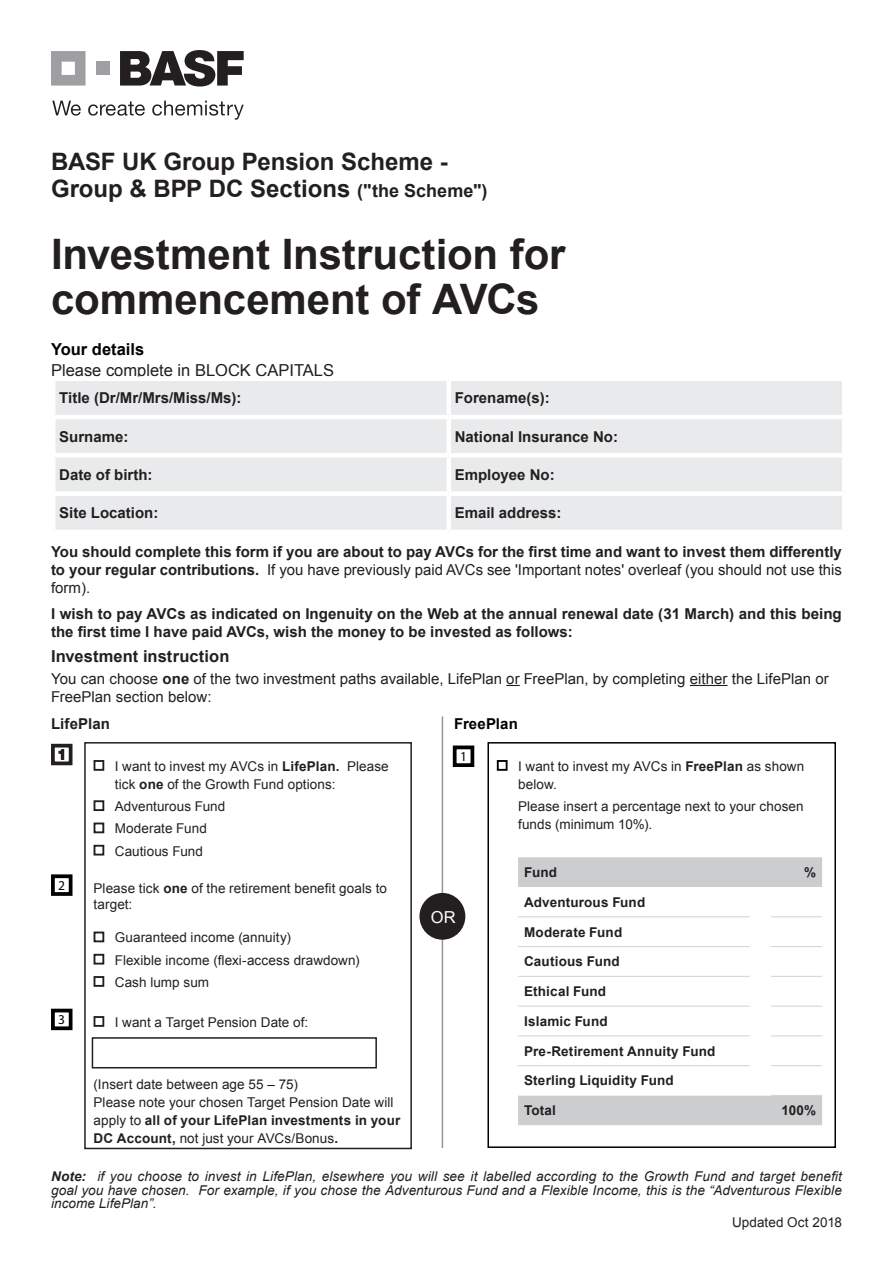
<style>
.page{position:relative;width:893px;height:1263px;background:#fff}
.page>*{position:absolute;margin:0;border:0;box-sizing:border-box;transform-origin:0 0}
.t1{font:700 42px/45px "Arial";letter-spacing:-.005em;color:#231f20}
.t2{font:700 24px/27px "Arial";letter-spacing:-.005em;color:#231f20}
.t3{font:16.5px/21px "Arial";color:#231f20}
.Body{font:700 16.5px "Arial";letter-spacing:.005em;color:#231f20}
.Body-2{font:16.5px "Arial";color:#fff}
.Body-3{font:700 15px/18px "Arial";color:#231f20}
.Body-4{font:15px/18px "Arial";letter-spacing:.005em;color:#231f20}
.Body-5{font:700 15px "Arial";letter-spacing:.01em;color:#000}
.Body-6{font:13.5px/18px "Arial";letter-spacing:.005em;color:#231f20}
.Body-7{font:italic 13.5px/13.5px "Arial";letter-spacing:.005em;color:#231f20;text-align:justify}
.Body-8{font:700 13.5px "Arial";letter-spacing:.01em;color:#231f20}
.t4{font:13.5px "Myriad Pro";color:#000}
.s1{font-size:18px}
.s2{font-weight:700;color:#000}
.s3{font-weight:400}
.s4{font-weight:700}
</style>
<div class="page">
<svg style="left:120px;top:50px;width:124px;height:37px"></svg>
<svg style="left:51px;top:51px;width:35px;height:35px"></svg>
<div style="left:96px;top:62px;width:13px;height:13px;background:#9d9fa2"></div>
<svg style="left:52px;top:101px;width:29px;height:15px"></svg>
<svg style="left:88px;top:101px;width:57px;height:15px"></svg>
<svg style="left:152px;top:101px;width:92px;height:19px"></svg>
<div style="left:56px;top:381px;width:786px;height:149px;background:#e9eaeb"></div>
<div style="left:446px;top:381px;width:5px;height:34px;background:#fff"></div>
<hr style="left:51px;top:415px;width:398px;height:4px;background:#fff">
<hr style="left:449px;top:415px;width:397px;height:4px;background:#fff">
<div style="left:446px;top:419px;width:5px;height:34px;background:#fff"></div>
<div style="left:51px;top:453px;width:398px;height:5px;background:#fff"></div>
<div style="left:449px;top:453px;width:397px;height:5px;background:#fff"></div>
<div style="left:446px;top:458px;width:5px;height:33px;background:#fff"></div>
<div style="left:51px;top:491px;width:398px;height:5px;background:#fff"></div>
<div style="left:449px;top:491px;width:397px;height:5px;background:#fff"></div>
<div style="left:446px;top:496px;width:5px;height:34px;background:#fff"></div>
<svg style="left:506px;top:685px;width:14px;height:1px"></svg>
<hr style="left:690px;top:685px;width:38px;height:1px;background:#231f20">
<div style="left:487px;top:742px;width:349px;height:406px;border:2px solid #000"></div>
<div style="left:84px;top:742px;width:328px;height:407px;border:2px solid #231f20"></div>
<hr style="left:442px;top:716px;width:1px;height:432px;background:#939598">
<div style="left:419px;top:893px;width:46px;height:47px;background:#231f20;border-radius:50%"></div>
<div style="left:51px;top:744px;width:21px;height:21px;border:4px solid #231f20"></div>
<svg style="left:58px;top:748px;width:7px;height:13px"></svg>
<div style="left:94px;top:760px;width:10px;height:11px;border:2px solid #231f20"></div>
<div style="left:94px;top:800px;width:10px;height:11px;border:2px solid #231f20"></div>
<div style="left:94px;top:822px;width:10px;height:11px;border:2px solid #231f20"></div>
<div style="left:94px;top:845px;width:10px;height:10px;border:2px solid #231f20"></div>
<div style="left:94px;top:931px;width:10px;height:11px;border:2px solid #231f20"></div>
<div style="left:94px;top:954px;width:10px;height:10px;border:2px solid #231f20"></div>
<div style="left:94px;top:976px;width:10px;height:11px;border:2px solid #231f20"></div>
<div style="left:94px;top:1016px;width:10px;height:11px;border:2px solid #231f20"></div>
<div style="left:92px;top:1037px;width:285px;height:31px;border:2px solid #231f20"></div>
<div style="left:497px;top:760px;width:11px;height:11px;background:#fff;border:2px solid #000"></div>
<div style="left:518px;top:857px;width:304px;height:268px;background:#cccdcf"></div>
<svg style="left:518px;top:887px;width:304px;height:208px"></svg>
<hr style="left:518px;top:916px;width:232px;height:1px;background:#d1d2d4">
<hr style="left:771px;top:916px;width:51px;height:1px;background:#d1d2d4">
<hr style="left:518px;top:946px;width:232px;height:1px;background:#d1d2d4">
<hr style="left:771px;top:946px;width:51px;height:1px;background:#d1d2d4">
<hr style="left:518px;top:976px;width:232px;height:1px;background:#d1d2d4">
<hr style="left:771px;top:976px;width:51px;height:1px;background:#d1d2d4">
<hr style="left:518px;top:1006px;width:232px;height:1px;background:#d1d2d4">
<hr style="left:771px;top:1006px;width:51px;height:1px;background:#d1d2d4">
<hr style="left:518px;top:1035px;width:232px;height:1px;background:#d1d2d4">
<hr style="left:771px;top:1035px;width:51px;height:1px;background:#d1d2d4">
<hr style="left:518px;top:1065px;width:232px;height:1px;background:#d1d2d4">
<hr style="left:771px;top:1065px;width:51px;height:1px;background:#d1d2d4">
<hr style="left:771px;top:1095px;width:51px;height:1px;background:#d1d2d4">
<div style="left:453px;top:745px;width:21px;height:22px;border:4px solid #000"></div>
<div style="left:51px;top:874px;width:21px;height:22px;border:4px solid #000"></div>
<div style="left:51px;top:1009px;width:21px;height:21px;border:4px solid #000"></div>
<p class="t2" style="left:51px;top:148px;width:438px">BASF UK Group Pension Scheme -<br>Group &amp; BPP DC Sections <span class="s1">("the Scheme")</span></p>
<p class="t1" style="left:51px;top:232px;width:516px">Investment Instruction for commencement of AVCs</p>
<p class="t3" style="left:51px;top:338px;width:285px"><span class="s2">Your details<br></span>Please complete in BLOCK CAPITALS</p>
<p class="Body-3" style="left:59px;top:389px;width:184px">Title (Dr/Mr/Mrs/Miss/Ms):</p>
<p class="Body-3" style="left:455px;top:389px;width:97px">Forename(s):</p>
<p class="Body-3" style="left:59px;top:428px;width:71px">Surname:</p>
<p class="Body-3" style="left:455px;top:428px;width:165px">National Insurance No:</p>
<p class="Body-3" style="left:59px;top:466px;width:95px">Date of birth:</p>
<p class="Body-3" style="left:455px;top:466px;width:102px">Employee No:</p>
<p class="Body-3" style="left:59px;top:504px;width:101px">Site Location:</p>
<p class="Body-3" style="left:455px;top:504px;width:108px">Email address:</p>
<p class="Body-3" style="left:51px;top:543px;width:792px;text-align:justify">You should complete this form if you are about to pay AVCs for the first time and want to invest them differently to your regular contributions. <span class="s3">If you have previously paid AVCs see 'Important notes' overleaf (you should not use this form).</span></p>
<p class="Body-3" style="left:51px;top:605px;width:792px">I wish to pay AVCs as indicated on Ingenuity on the Web at the annual renewal date (31 March) and this being the first time I have paid AVCs, wish the money to be invested as follows:</p>
<p class="Body" style="left:51px;top:644px;width:180px">Investment instruction</p>
<p class="Body-4" style="left:51px;top:669px;width:779px">You can choose <span class="s4">one</span> of the two investment paths available, LifePlan or FreePlan, by completing either the LifePlan or<br>FreePlan section below:</p>
<p class="Body-3" style="left:51px;top:715px;width:60px">LifePlan</p>
<p class="t4" style="left:58px;top:877px;width:8px">2</p>
<p class="t4" style="left:58px;top:1011px;width:8px">3</p>
<p class="Body-6" style="left:115px;top:757px;width:275px">I want to invest my AVCs in <span class="s4">LifePlan.</span> Please tick <span class="s4">one</span> of the Growth Fund options:</p>
<p class="Body-6" style="left:115px;top:797px;width:112px">Adventurous Fund</p>
<p class="Body-6" style="left:115px;top:819px;width:94px">Moderate Fund</p>
<p class="Body-6" style="left:115px;top:842px;width:90px">Cautious Fund</p>
<p class="Body-6" style="left:94px;top:880px;width:295px;line-height:16.5px">Please tick <span class="s4">one</span> of the retirement benefit goals to target:</p>
<p class="Body-6" style="left:115px;top:928px;width:178px">Guaranteed income (annuity)</p>
<p class="Body-6" style="left:115px;top:951px;width:246px">Flexible income (flexi-access drawdown)</p>
<p class="Body-6" style="left:115px;top:973px;width:96px">Cash lump sum</p>
<p class="Body-6" style="left:115px;top:1013px;width:195px">I want a Target Pension Date of:</p>
<p class="Body-6" style="left:94px;top:1075px;width:308px">(Insert date between age 55 – 75)<br>Please note your chosen Target Pension Date will apply to <span class="s4">all of your LifePlan investments in your DC Account,</span> not just your AVCs/Bonus<span class="s4">.</span></p>
<p class="Body-5" style="left:454px;top:713px;width:65px">FreePlan</p>
<p class="t4" style="left:460px;top:748px;width:8px">1</p>
<p class="Body-2" style="left:431px;top:906px;width:26px">OR</p>
<p class="Body-6" style="left:518px;top:757px;width:288px">I want to invest my AVCs in <span class="s4">FreePlan</span> as shown below.</p>
<p class="Body-6" style="left:518px;top:797px;width:287px">Please insert a percentage next to your chosen funds (minimum 10%).</p>
<p class="Body-8" style="left:524px;top:863px;width:34px">Fund</p>
<p class="Body-8" style="left:804px;top:863px;width:14px">%</p>
<p class="Body-8" style="left:524px;top:892px;width:123px">Adventurous Fund</p>
<p class="Body-8" style="left:524px;top:922px;width:100px">Moderate Fund</p>
<p class="Body-8" style="left:524px;top:952px;width:97px">Cautious Fund</p>
<p class="Body-8" style="left:524px;top:982px;width:83px">Ethical Fund</p>
<p class="Body-8" style="left:524px;top:1012px;width:85px">Islamic Fund</p>
<p class="Body-8" style="left:524px;top:1041px;width:193px">Pre-Retirement Annuity Fund</p>
<p class="Body-8" style="left:524px;top:1071px;width:151px">Sterling Liquidity Fund</p>
<p class="Body-8" style="left:524px;top:1101px;width:33px">Total</p>
<p class="Body-8" style="left:782px;top:1101px;width:36px">100%</p>
<p class="Body-7" style="left:51px;top:1170px;width:792px"><span class="s4">Note:</span> if you choose to invest in LifePlan, elsewhere you will see it labelled according to the Growth Fund and target benefit goal you have chosen. For example, if you chose the Adventurous Fund and a Flexible Income, this is the “Adventurous Flexible income LifePlan”.</p>
<p class="Body-6" style="left:732px;top:1213px;width:111px">Updated Oct 2018</p>
</div>
